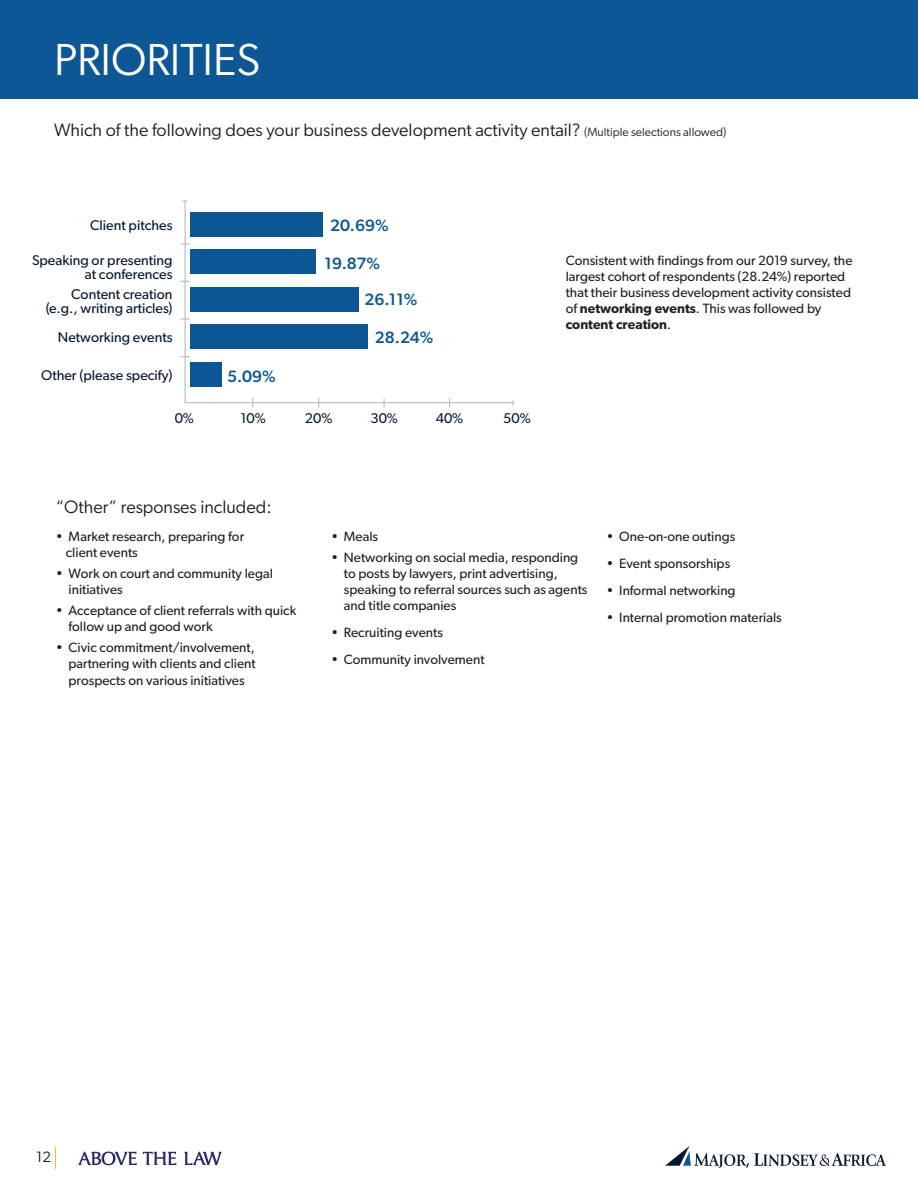
<style>
.page{position:relative;width:918px;height:1188px;background:#fff}
.page>*{position:absolute;margin:0;border:0;box-sizing:border-box;transform-origin:0 0}
.t1{font:45px "Gibson";color:#fff}
.t2{font:18px "Gibson";color:#231f20}
.t3{font:500 16.5px "Gibson";color:#0d5797}
.t4{font:15px "Gibson";color:#081830}
.t5{font:14.1px/13.8px "Gibson";color:#081830;text-align:right}
.t6{font:13.5px/16.2px "Gibson";color:#231f20}
.s1{font-size:12px}
.s2{font-weight:600}
</style>
<div class="page">
<img style="left:666px;top:1147px;width:220px;height:20px">
<svg style="left:55px;top:1147px;width:1px;height:22px"></svg>
<svg style="left:78px;top:1152px;width:144px;height:13px"></svg>
<div style="left:0;top:0;width:918px;height:99px;background:#0d5797"></div>
<svg style="left:184px;top:202px;width:329px;height:202px"></svg>
<svg style="left:182px;top:200px;width:6px;height:2px"></svg>
<svg style="left:180px;top:243px;width:10px;height:2px"></svg>
<svg style="left:180px;top:318px;width:10px;height:2px"></svg>
<div style="left:190px;top:212px;width:133px;height:24px;background:#0d5797"></div>
<div style="left:190px;top:249px;width:126px;height:25px;background:#0d5797"></div>
<div style="left:190px;top:287px;width:168px;height:24px;background:#0d5797"></div>
<div style="left:190px;top:325px;width:178px;height:24px;background:#0d5797"></div>
<div style="left:190px;top:363px;width:32px;height:24px;background:#0d5797"></div>
<h1 class="t1" style="left:54px;top:32px;width:208px">PRIORITIES</h1>
<h2 class="t2" style="left:54px;top:119px;width:674px">Which of the following does your business development activity entail? <span class="s1">(Multiple selections allowed)</span></h2>
<p class="t5" style="left:90px;top:218px;width:84px">Client pitches</p>
<p class="t5" style="left:32px;top:253px;width:142px">Speaking or presenting at conferences</p>
<p class="t5" style="left:46px;top:287px;width:128px">Content creation (e.g., writing articles)</p>
<p class="t5" style="left:58px;top:330px;width:116px">Networking events</p>
<p class="t5" style="left:41px;top:368px;width:133px">Other (please specify)</p>
<p class="t3" style="left:227px;top:366px;width:50px">5.09%</p>
<p class="t3" style="left:330px;top:215px;width:60px">20.69%</p>
<p class="t3" style="left:325px;top:253px;width:57px">19.87%</p>
<p class="t3" style="left:365px;top:289px;width:54px">26.11%</p>
<p class="t3" style="left:375px;top:327px;width:60px">28.24%</p>
<p class="t5" style="left:175px;top:411px;width:21px">0%</p>
<p class="t5" style="left:240px;top:411px;width:27px">10%</p>
<p class="t5" style="left:305px;top:411px;width:29px">20%</p>
<p class="t5" style="left:370px;top:411px;width:29px">30%</p>
<p class="t5" style="left:436px;top:411px;width:29px">40%</p>
<p class="t5" style="left:503px;top:411px;width:29px">50%</p>
<h2 class="t2" style="left:56px;top:496px;width:217px">“Other” responses included:</h2>
<p class="t6" style="left:566px;top:252px;width:288px">Consistent with findings from our 2019 survey, the largest cohort of respondents (28.24%) reported that their business development activity consisted of <span class="s2">networking events</span>. This was followed by <span class="s2">content creation</span>.</p>
<p class="t6" style="left:66px;top:528px;width:180px;text-indent:-10px">• Market research, preparing for client events</p>
<p class="t6" style="left:69px;top:565px;width:206px;text-indent:-13px">• ● Work on court and community legal initiatives</p>
<p class="t6" style="left:69px;top:602px;width:229px;text-indent:-13px">• ● Acceptance of client referrals with quick follow up and good work</p>
<p class="t6" style="left:69px;top:639px;width:189px;text-align:justify;text-indent:-13px">• ● Civic commitment/involvement, partnering with clients and client prospects on various initiatives</p>
<p class="t6" style="left:331px;top:528px;width:48px">• Meals</p>
<p class="t6" style="left:344px;top:549px;width:245px;text-indent:-13px">• ● Networking on social media, responding to posts by lawyers, print advertising, speaking to referral sources such as agents and title companies</p>
<p class="t6" style="left:331px;top:624px;width:113px">• Recruiting events</p>
<p class="t6" style="left:331px;top:651px;width:155px">• Community involvement</p>
<p class="t6" style="left:607px;top:528px;width:130px">• One-on-one outings</p>
<p class="t6" style="left:607px;top:555px;width:125px">• Event sponsorships</p>
<p class="t6" style="left:607px;top:582px;width:131px">• Informal networking</p>
<p class="t6" style="left:607px;top:609px;width:177px">• Internal promotion materials</p>
<p class="t4" style="left:36px;top:1148px;width:16px">12</p>
</div>
